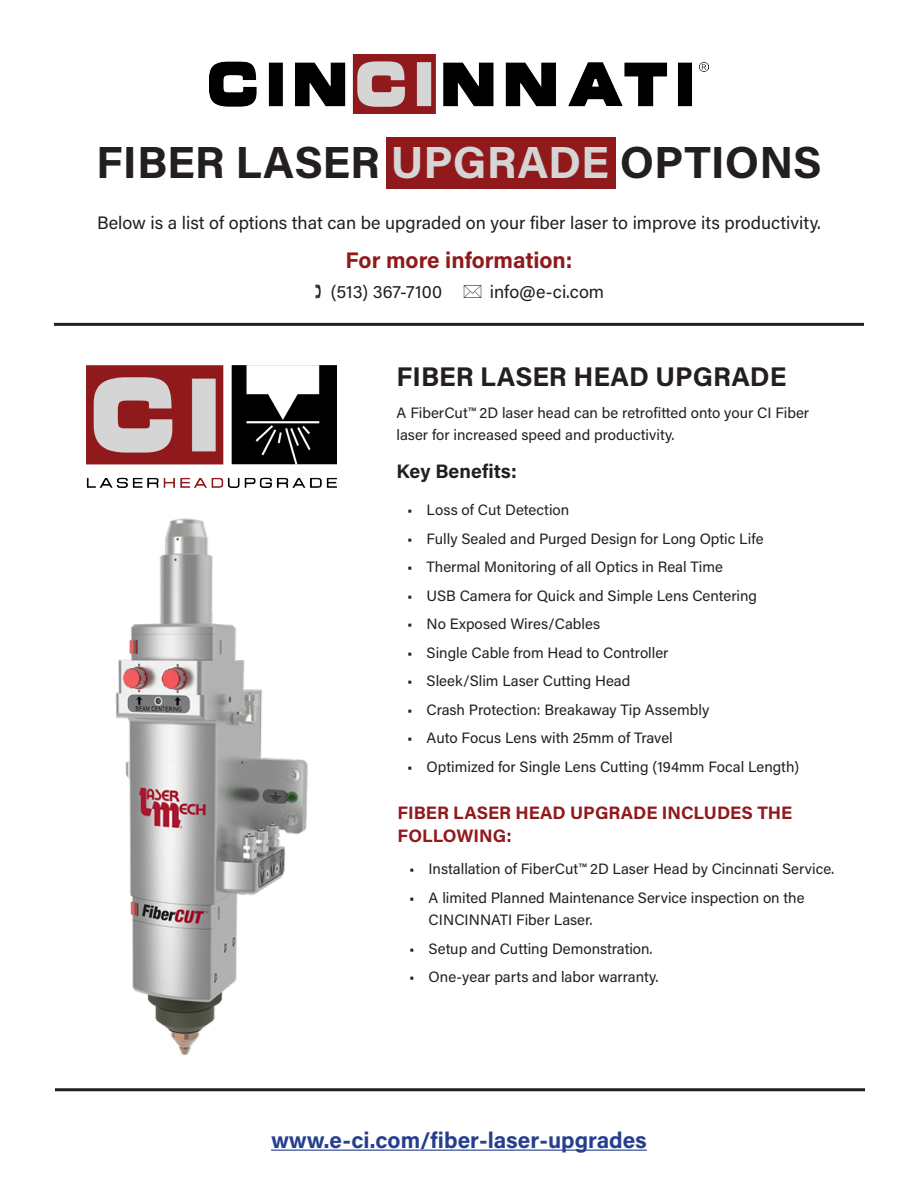
<style>
.page{position:relative;width:918px;height:1188px;background:#fff}
.page>*{position:absolute;margin:0;border:0;box-sizing:border-box;transform-origin:0 0}
.t1{font:700 45px "Acumin Pro";color:#231f20}
.t2{font:700 27px "Acumin Pro";color:#231f20}
.t3{font:700 22.5px "Acumin Pro";color:#253f8e}
.t4{font:700 22.5px "Acumin Pro";color:#90191c}
.t5{font:700 19.5px "Acumin Pro";color:#231f20}
.t6{font:18px "Acumin Pro";color:#231f20}
.t7{font:700 18px/22.5px "Acumin Pro";color:#90191c}
.t8{font:15px/22.5px "Acumin Pro";color:#231f20}
.s1{color:#d5d5d5}
</style>
<div class="page">
<img style="left:210px;top:54px;width:498px;height:60px">
<div style="left:386px;top:137px;width:230px;height:52px;background:#90191c"></div>
<hr style="left:54px;top:323px;width:810px;height:3px;background:#231f20">
<img style="left:87px;top:366px;width:249px;height:121px">
<hr style="left:55px;top:1088px;width:810px;height:3px;background:#231f20">
<hr style="left:271px;top:1150px;width:376px;height:1px;background:#253f8e">
<img style="left:115px;top:518px;width:193px;height:538px">
<p class="t1" style="left:96px;top:131px;width:727px">FIBER LASER <span class="s1">UPGRADE</span> OPTIONS</p>
<p class="t6" style="left:97px;top:210px;width:725px">Below is a list of options that can be upgraded on your fiber laser to improve its productivity.</p>
<p class="t4" style="left:345px;top:244px;width:229px">For more information:</p>
<p class="t6" style="left:331px;top:279px;width:113px">(513) 367-7100</p>
<p class="t6" style="left:490px;top:279px;width:116px">info@e-ci.com</p>
<p class="t2" style="left:397px;top:357px;width:391px">FIBER LASER HEAD UPGRADE</p>
<p class="t8" style="left:397px;top:401px;width:414px">A FiberCut™ 2D laser head can be retrofitted onto your CI Fiber laser for increased speed and productivity.</p>
<p class="t5" style="left:397px;top:457px;width:122px">Key Benefits:</p>
<p class="t8" style="left:407px;top:498px;width:164px">• Loss of Cut Detection</p>
<p class="t8" style="left:407px;top:527px;width:358px">• Fully Sealed and Purged Design for Long Optic Life</p>
<p class="t8" style="left:407px;top:555px;width:317px">• Thermal Monitoring of all Optics in Real Time</p>
<p class="t8" style="left:407px;top:584px;width:351px">• USB Camera for Quick and Simple Lens Centering</p>
<p class="t8" style="left:407px;top:612px;width:195px">• No Exposed Wires/Cables</p>
<p class="t8" style="left:407px;top:641px;width:263px">• Single Cable from Head to Controller</p>
<p class="t8" style="left:407px;top:669px;width:225px">• Sleek/Slim Laser Cutting Head</p>
<p class="t8" style="left:407px;top:698px;width:304px">• Crash Protection: Breakaway Tip Assembly</p>
<p class="t8" style="left:407px;top:726px;width:267px">• Auto Focus Lens with 25mm of Travel</p>
<p class="t8" style="left:407px;top:755px;width:394px">• Optimized for Single Lens Cutting (194mm Focal Length)</p>
<p class="t7" style="left:398px;top:801px;width:396px">FIBER LASER HEAD UPGRADE INCLUDES THE<br>FOLLOWING:</p>
<p class="t8" style="left:409px;top:857px;width:427px">• Installation of FiberCut™ 2D Laser Head by Cincinnati Service.</p>
<p class="t8" style="left:429px;top:886px;width:377px;text-indent:-20px">• A limited Planned Maintenance Service inspection on the<br>CINCINNATI Fiber Laser.</p>
<p class="t8" style="left:409px;top:937px;width:245px">• Setup and Cutting Demonstration.</p>
<p class="t8" style="left:409px;top:965px;width:251px">• One-year parts and labor warranty.</p>
<p class="t3" style="left:271px;top:1124px;width:377px">www.e-ci.com/fiber-laser-upgrades</p>
</div>
